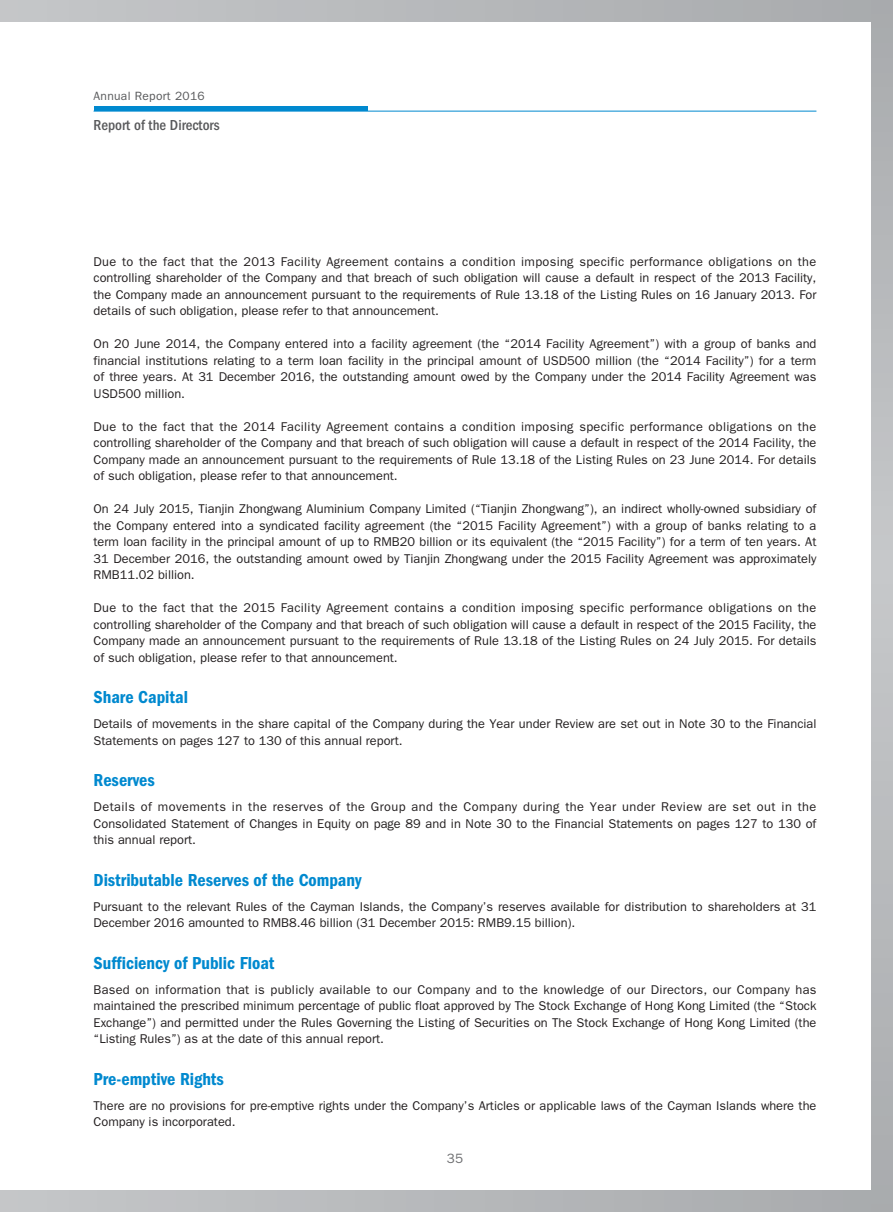
<style>
.page{position:relative;width:893px;height:1212px;background:#fff}
.page>*{position:absolute;margin:0;border:0;box-sizing:border-box;transform-origin:0 0}
.t1{font:18px "ITC Franklin Gothic Std Dm Cd";color:#0089cf}
.t2{font:500 condensed 15px "ITC Franklin Gothic Std";color:#58595b}
.t3{font:13.5px "ITC Franklin Gothic Std";color:#6d6e70}
.t4{font:12.75px/16.5px "ITC Franklin Gothic Std";color:#231f20;text-align:justify}
.t5{font:12px "ITC Franklin Gothic Std";letter-spacing:.025em;color:#58595b}
</style>
<div class="page">
<div style="left:0;top:0;width:893px;height:21px;background:linear-gradient(to right,#c5c7c9,#a8aaad)"></div>
<div style="left:0;top:1191px;width:893px;height:21px;background:linear-gradient(to right,#c5c7c9,#a8aaad)"></div>
<svg style="left:872px;top:0;width:21px;height:1212px;background:#b7b9bb"></svg>
<hr style="left:94px;top:111px;width:722px;height:1px;background:#0089cf">
<div style="left:94px;top:106px;width:273px;height:5px;background:#0089cf"></div>
<p class="t5" style="left:94px;top:91px;width:113px">Annual Report 2016</p>
<p class="t2" style="left:94px;top:119px;width:128px">Report of the Directors</p>
<p class="t4" style="left:94px;top:254px;width:724px">Due to the fact that the 2013 Facility Agreement contains a condition imposing specific performance obligations on the controlling shareholder of the Company and that breach of such obligation will cause a default in respect of the 2013 Facility, the Company made an announcement pursuant to the requirements of Rule 13.18 of the Listing Rules on 16 January 2013. For details of such obligation, please refer to that announcement.</p>
<p class="t4" style="left:94px;top:337px;width:724px">On 20 June 2014, the Company entered into a facility agreement (the “2014 Facility Agreement”) with a group of banks and financial institutions relating to a term loan facility in the principal amount of USD500 million (the “2014 Facility”) for a term of three years. At 31 December 2016, the outstanding amount owed by the Company under the 2014 Facility Agreement was USD500 million.</p>
<p class="t4" style="left:94px;top:419px;width:724px">Due to the fact that the 2014 Facility Agreement contains a condition imposing specific performance obligations on the controlling shareholder of the Company and that breach of such obligation will cause a default in respect of the 2014 Facility, the Company made an announcement pursuant to the requirements of Rule 13.18 of the Listing Rules on 23 June 2014. For details of such obligation, please refer to that announcement.</p>
<p class="t4" style="left:94px;top:502px;width:724px">On 24 July 2015, Tianjin Zhongwang Aluminium Company Limited (“Tianjin Zhongwang”), an indirect wholly-owned subsidiary of the Company entered into a syndicated facility agreement (the “2015 Facility Agreement”) with a group of banks relating to a term loan facility in the principal amount of up to RMB20 billion or its equivalent (the “2015 Facility”) for a term of ten years. At 31 December 2016, the outstanding amount owed by Tianjin Zhongwang under the 2015 Facility Agreement was approximately RMB11.02 billion.</p>
<p class="t4" style="left:94px;top:601px;width:724px">Due to the fact that the 2015 Facility Agreement contains a condition imposing specific performance obligations on the controlling shareholder of the Company and that breach of such obligation will cause a default in respect of the 2015 Facility, the Company made an announcement pursuant to the requirements of Rule 13.18 of the Listing Rules on 24 July 2015. For details of such obligation, please refer to that announcement.</p>
<p class="t1" style="left:94px;top:690px;width:96px">Share Capital</p>
<p class="t4" style="left:94px;top:717px;width:724px">Details of movements in the share capital of the Company during the Year under Review are set out in Note 30 to the Financial<br>Statements on pages 127 to 130 of this annual report.</p>
<p class="t1" style="left:94px;top:773px;width:63px">Reserves</p>
<p class="t4" style="left:94px;top:800px;width:724px">Details of movements in the reserves of the Group and the Company during the Year under Review are set out in the Consolidated Statement of Changes in Equity on page 89 and in Note 30 to the Financial Statements on pages 127 to 130 of this annual report.</p>
<p class="t1" style="left:94px;top:872px;width:270px">Distributable Reserves of the Company</p>
<p class="t4" style="left:94px;top:899px;width:724px">Pursuant to the relevant Rules of the Cayman Islands, the Company’s reserves available for distribution to shareholders at 31<br>December 2016 amounted to RMB8.46 billion (31 December 2015: RMB9.15 billion).</p>
<p class="t1" style="left:94px;top:955px;width:182px">Sufficiency of Public Float</p>
<p class="t4" style="left:94px;top:982px;width:724px">Based on information that is publicly available to our Company and to the knowledge of our Directors, our Company has maintained the prescribed minimum percentage of public float approved by The Stock Exchange of Hong Kong Limited (the “Stock Exchange”) and permitted under the Rules Governing the Listing of Securities on The Stock Exchange of Hong Kong Limited (the “Listing Rules”) as at the date of this annual report.</p>
<p class="t1" style="left:94px;top:1072px;width:132px">Pre-emptive Rights</p>
<p class="t4" style="left:94px;top:1098px;width:724px">There are no provisions for pre-emptive rights under the Company’s Articles or applicable laws of the Cayman Islands where the<br>Company is incorporated.</p>
<p class="t3" style="left:447px;top:1153px;width:18px">35</p>
</div>
